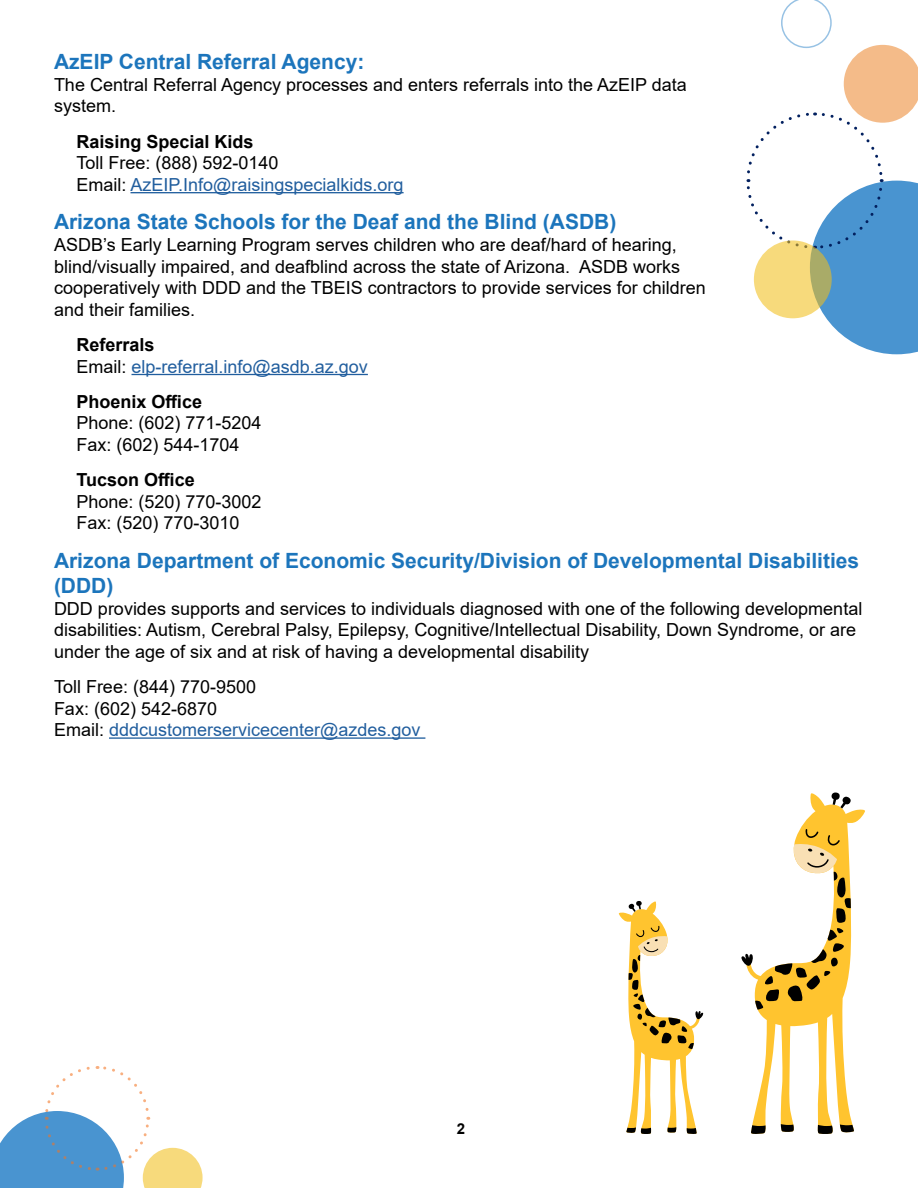
<style>
.page{position:relative;width:918px;height:1188px;background:#fff}
.page>*{position:absolute;margin:0;border:0;box-sizing:border-box;transform-origin:0 0}
.t1{font:700 21px/25.2px "Arial";color:#1c75bc}
.t2{font:18px/21.6px "Arial";color:#000}
.t3{font:18px/21.6px "Arial";color:#215e9e}
.t4{font:700 18px "Arial";color:#000}
.t5{font:700 15px "Arial";color:#000}
.s1{color:#000}
.s2{font-weight:700;color:#000}
.s3{color:#215e9e}
</style>
<div class="page">
<svg style="left:0;top:1066px;width:203px;height:122px"></svg>
<svg style="left:746px;top:0;width:172px;height:354px"></svg>
<svg style="left:741px;top:792px;width:124px;height:342px"></svg>
<svg style="left:619px;top:901px;width:85px;height:233px"></svg>
<hr style="left:131px;top:192px;width:273px;height:1px;background:#215e9e">
<hr style="left:132px;top:374px;width:236px;height:1px;background:#215e9e">
<hr style="left:109px;top:737px;width:316px;height:2px;background:#215e9e">
<p class="t1" style="left:54px;top:50px;width:312px">AzEIP Central Referral Agency:</p>
<p class="t2" style="left:54px;top:74px;width:635px">The Central Referral Agency processes and enters referrals into the AzEIP data system.</p>
<p class="t4" style="left:76px;top:129px;width:179px">Raising Special Kids</p>
<p class="t3" style="left:76px;top:152px;width:329px"><span class="s1">Toll Free: (888) 592-0140<br>Email:</span> AzEIP.Info@raisingspecialkids.org</p>
<p class="t1" style="left:54px;top:210px;width:564px">Arizona State Schools for the Deaf and the Blind (ASDB)</p>
<p class="t2" style="left:54px;top:234px;width:653px">ASDB’s Early Learning Program serves children who are deaf/hard of hearing, blind/visually impaired, and deafblind across the state of Arizona. ASDB works cooperatively with DDD and the TBEIS contractors to provide services for children and their families.</p>
<p class="t3" style="left:76px;top:334px;width:293px"><span class="s2">Referrals<br></span><span class="s1">Email:</span> elp-referral.info@asdb.az.gov</p>
<p class="t4" style="left:76px;top:389px;width:127px">Phoenix Office</p>
<p class="t2" style="left:76px;top:412px;width:187px">Phone: (602) 771-5204<br>Fax: (602) 544-1704</p>
<p class="t4" style="left:76px;top:467px;width:120px">Tucson Office</p>
<p class="t2" style="left:76px;top:490px;width:187px">Phone: (520) 770-3002<br>Fax: (520) 770-3010</p>
<p class="t1" style="left:54px;top:548px;width:807px">Arizona Department of Economic Security/Division of Developmental Disabilities (DDD)</p>
<p class="t2" style="left:54px;top:597px;width:810px">DDD provides supports and services to individuals diagnosed with one of the following developmental disabilities: Autism, Cerebral Palsy, Epilepsy, Cognitive/Intellectual Disability, Down Syndrome, or are under the age of six and at risk of having a developmental disability</p>
<p class="t2" style="left:54px;top:676px;width:368px">Toll Free: (844) 770-9500<br>Fax: (602) 542-6870<br>Email: <span class="s3">dddcustomerservicecenter@azdes.gov</span></p>
<p class="t5" style="left:457px;top:1119px;width:10px">2</p>
</div>
